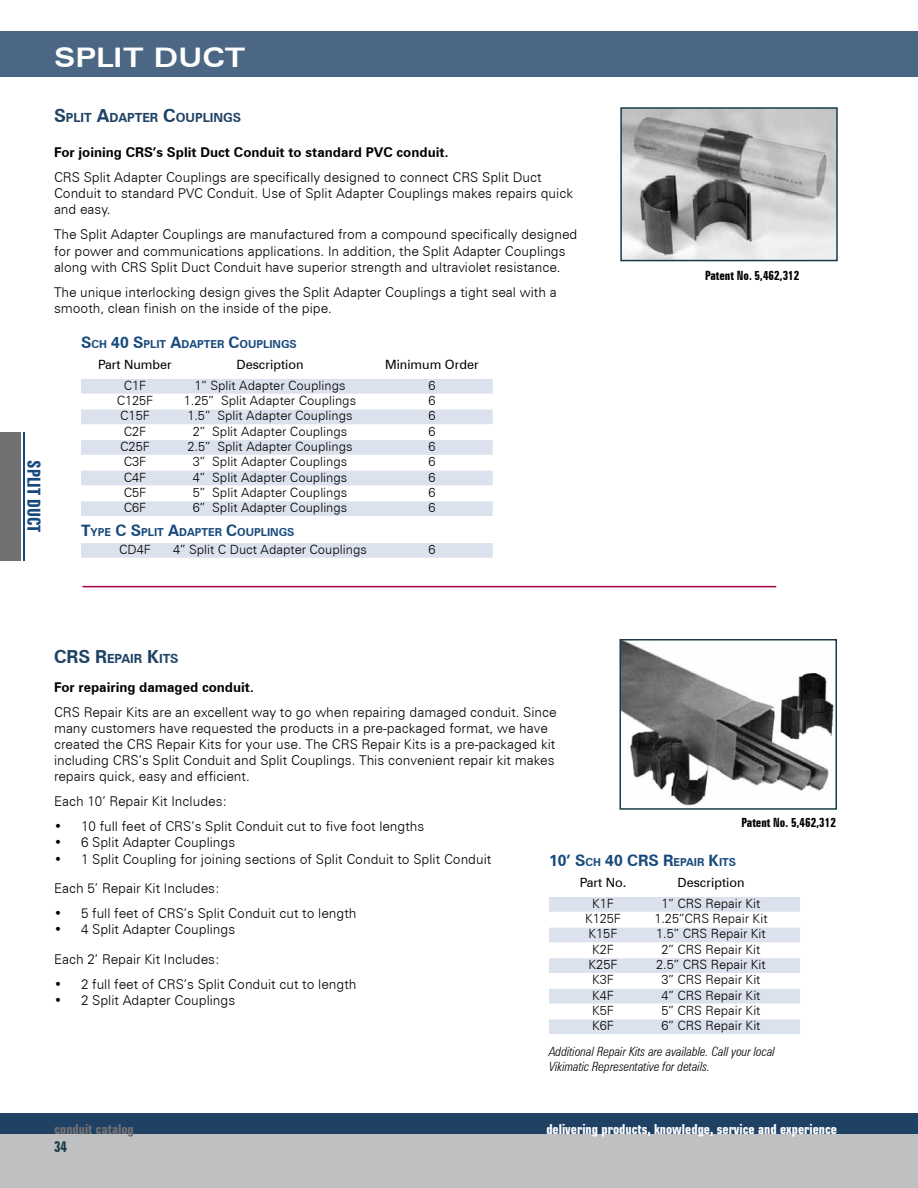
<style>
.page{position:relative;width:918px;height:1188px;background:#fff}
.page>*{position:absolute;margin:0;border:0;box-sizing:border-box;transform-origin:0 0}
.t1{font:700 expanded 27px "Zurich BT";color:#fff}
.t2{font:700 extra-condensed 18px "Zurich BT";color:#174a7c}
.t3{font:700 15.75px "Zurich BT";color:#174a7c}
.t4{font:700 extra-condensed 15px "Zurich BT";color:#183c47}
.t5{font:300 13.5px/16.2px "Zurich BT";color:#000}
.t6{font:700 13.5px "Zurich BT";color:#000}
.t7{font:700 condensed 13.5px "Square 721 BT";color:#fff}
.t8{font:700 condensed 13.5px "Square 721 BT";color:#717073}
.t9{font:300 12.75px "Zurich BT";color:#000}
.t10{font:italic 300 condensed 12.75px/15.3px "Zurich BT";color:#000}
.t11{font:12.75px "Zurich BT";color:#000}
.t12{font:700 extra-condensed 12.75px "Zurich BT";color:#000}
.t13{font:700 12.6px "Zurich BT";color:#1e4164}
.t14{font:700 10.95px "Zurich BT";color:#174a7c}
.s1{font-size:18px}
.s2{font-size:15.75px}
.s3{font-size:10.95px}
</style>
<div class="page">
<div style="left:0;top:1121px;width:918px;height:67px;background:#bec0c2"></div>
<div style="left:0;top:1113px;width:918px;height:21px;background:#1e4164"></div>
<div style="left:0;top:32px;width:918px;height:45px;background:#4b6783"></div>
<div style="left:0;top:432px;width:20px;height:129px;background:#717073"></div>
<hr style="left:23px;top:432px;width:1px;height:129px;background:#174a7c">
<div style="left:549px;top:897px;width:251px;height:15px;background:#dce2ed"></div>
<div style="left:549px;top:928px;width:251px;height:14px;background:#dce2ed"></div>
<div style="left:549px;top:958px;width:251px;height:15px;background:#dce2ed"></div>
<div style="left:549px;top:989px;width:251px;height:15px;background:#dce2ed"></div>
<div style="left:549px;top:1019px;width:251px;height:15px;background:#dce2ed"></div>
<hr style="left:82px;top:586px;width:694px;height:1px;background:#a30046">
<img style="left:623px;top:110px;width:212px;height:148px">
<div style="left:620px;top:107px;width:218px;height:154px;border:2px solid #183c47"></div>
<div style="left:81px;top:379px;width:412px;height:15px;background:#dce2ed"></div>
<div style="left:81px;top:410px;width:412px;height:14px;background:#dce2ed"></div>
<div style="left:81px;top:440px;width:412px;height:15px;background:#dce2ed"></div>
<div style="left:81px;top:471px;width:412px;height:14px;background:#dce2ed"></div>
<div style="left:81px;top:501px;width:412px;height:15px;background:#dce2ed"></div>
<div style="left:81px;top:543px;width:412px;height:15px;background:#dce2ed"></div>
<img style="left:623px;top:642px;width:211px;height:164px">
<div style="left:620px;top:639px;width:217px;height:171px;border:2px solid #183c47"></div>
<h1 class="t1" style="left:54px;top:41px;width:193px">SPLIT DUCT</h1>
<h2 class="t2" style="left:44px;top:460px;width:74px;rotate:90deg">SPLIT DUCT</h2>
<p class="t13" style="left:54px;top:110px;width:188px"><span class="s1">S</span>PLIT <span class="s1">A</span>DAPTER <span class="s1">C</span>OUPLINGS</p>
<p class="t6" style="left:54px;top:144px;width:396px">For joining CRS’s Split Duct Conduit to standard PVC conduit.</p>
<p class="t5" style="left:54px;top:169px;width:521px">CRS Split Adapter Couplings are specifically designed to connect CRS Split Duct<br>Conduit to standard PVC Conduit. Use of Split Adapter Couplings makes repairs quick and easy.</p>
<p class="t5" style="left:54px;top:226px;width:525px">The Split Adapter Couplings are manufactured from a compound specifically designed for power and communications applications. In addition, the Split Adapter Couplings along with CRS Split Duct Conduit have superior strength and ultraviolet resistance.</p>
<p class="t5" style="left:54px;top:284px;width:504px">The unique interlocking design gives the Split Adapter Couplings a tight seal with a smooth, clean finish on the inside of the pipe.</p>
<p class="t14" style="left:81px;top:337px;width:216px"><span class="s2">S</span>CH <span class="s2">40 S</span>PLIT <span class="s2">A</span>DAPTER <span class="s2">C</span>OUPLINGS</p>
<p class="t11" style="left:98px;top:357px;width:75px">Part Number</p>
<p class="t11" style="left:236px;top:357px;width:69px">Description</p>
<p class="t11" style="left:385px;top:357px;width:95px">Minimum Order</p>
<p class="t9" style="left:124px;top:377px;width:24px">C1F</p>
<p class="t9" style="left:194px;top:377px;width:153px">1” Split Adapter Couplings</p>
<p class="t9" style="left:428px;top:377px;width:9px">6</p>
<p class="t9" style="left:117px;top:393px;width:38px">C125F</p>
<p class="t9" style="left:184px;top:393px;width:174px">1.25” Split Adapter Couplings</p>
<p class="t9" style="left:428px;top:393px;width:9px">6</p>
<p class="t9" style="left:120px;top:408px;width:31px">C15F</p>
<p class="t9" style="left:187px;top:408px;width:167px">1.5” Split Adapter Couplings</p>
<p class="t9" style="left:428px;top:408px;width:9px">6</p>
<p class="t9" style="left:124px;top:423px;width:24px">C2F</p>
<p class="t9" style="left:193px;top:423px;width:156px">2” Split Adapter Couplings</p>
<p class="t9" style="left:428px;top:423px;width:9px">6</p>
<p class="t9" style="left:120px;top:439px;width:31px">C25F</p>
<p class="t9" style="left:187px;top:439px;width:167px">2.5” Split Adapter Couplings</p>
<p class="t9" style="left:428px;top:439px;width:9px">6</p>
<p class="t9" style="left:124px;top:454px;width:24px">C3F</p>
<p class="t9" style="left:193px;top:454px;width:156px">3” Split Adapter Couplings</p>
<p class="t9" style="left:429px;top:454px;width:9px">6</p>
<p class="t9" style="left:124px;top:469px;width:24px">C4F</p>
<p class="t9" style="left:193px;top:469px;width:156px">4” Split Adapter Couplings</p>
<p class="t9" style="left:429px;top:469px;width:9px">6</p>
<p class="t9" style="left:124px;top:485px;width:24px">C5F</p>
<p class="t9" style="left:193px;top:485px;width:156px">5” Split Adapter Couplings</p>
<p class="t9" style="left:429px;top:485px;width:9px">6</p>
<p class="t9" style="left:124px;top:500px;width:24px">C6F</p>
<p class="t9" style="left:193px;top:500px;width:156px">6” Split Adapter Couplings</p>
<p class="t9" style="left:429px;top:500px;width:9px">6</p>
<p class="t14" style="left:81px;top:526px;width:214px"><span class="s2">T</span>YPE <span class="s2">C S</span>PLIT <span class="s2">A</span>DAPTER <span class="s2">C</span>OUPLINGS</p>
<p class="t9" style="left:119px;top:542px;width:33px">CD4F</p>
<p class="t9" style="left:173px;top:542px;width:195px">4” Split C Duct Adapter Couplings</p>
<p class="t9" style="left:428px;top:542px;width:9px">6</p>
<p class="t12" style="left:705px;top:268px;width:96px">Patent No. 5,462,312</p>
<p class="t13" style="left:54px;top:651px;width:125px"><span class="s1">CRS R</span>EPAIR <span class="s1">K</span>ITS</p>
<p class="t6" style="left:54px;top:679px;width:201px">For repairing damaged conduit.</p>
<p class="t5" style="left:54px;top:704px;width:504px">CRS Repair Kits are an excellent way to go when repairing damaged conduit. Since many customers have requested the products in a pre-packaged format, we have created the CRS Repair Kits for your use. The CRS Repair Kits is a pre-packaged kit including CRS’s Split Conduit and Split Couplings. This convenient repair kit makes repairs quick, easy and efficient.</p>
<p class="t5" style="left:54px;top:793px;width:175px">Each 10’ Repair Kit Includes:</p>
<p class="t5" style="left:54px;top:818px;width:372px">• 10 full feet of CRS’s Split Conduit cut to five foot lengths</p>
<p class="t5" style="left:54px;top:834px;width:183px">• 6 Split Adapter Couplings</p>
<p class="t5" style="left:54px;top:851px;width:439px">• 1 Split Coupling for joining sections of Split Conduit to Split Conduit</p>
<p class="t5" style="left:54px;top:880px;width:167px">Each 5’ Repair Kit Includes:</p>
<p class="t5" style="left:54px;top:905px;width:304px">• 5 full feet of CRS’s Split Conduit cut to length</p>
<p class="t5" style="left:54px;top:921px;width:183px">• 4 Split Adapter Couplings</p>
<p class="t5" style="left:54px;top:951px;width:167px">Each 2’ Repair Kit Includes:</p>
<p class="t5" style="left:54px;top:976px;width:304px">• 2 full feet of CRS’s Split Conduit cut to length</p>
<p class="t5" style="left:54px;top:992px;width:183px">• 2 Split Adapter Couplings</p>
<p class="t12" style="left:742px;top:815px;width:96px">Patent No. 5,462,312</p>
<p class="t3" style="left:549px;top:851px;width:188px">10’ S<span class="s3">CH</span> 40 CRS R<span class="s3">EPAIR</span> K<span class="s3">ITS</span></p>
<p class="t11" style="left:580px;top:875px;width:48px">Part No.</p>
<p class="t11" style="left:677px;top:875px;width:69px">Description</p>
<p class="t9" style="left:592px;top:896px;width:23px">K1F</p>
<p class="t9" style="left:661px;top:896px;width:101px">1” CRS Repair Kit</p>
<p class="t9" style="left:585px;top:911px;width:37px">K125F</p>
<p class="t9" style="left:654px;top:911px;width:115px">1.25”CRS Repair Kit</p>
<p class="t9" style="left:589px;top:926px;width:30px">K15F</p>
<p class="t9" style="left:656px;top:926px;width:111px">1.5” CRS Repair Kit</p>
<p class="t9" style="left:592px;top:941px;width:23px">K2F</p>
<p class="t9" style="left:661px;top:941px;width:101px">2” CRS Repair Kit</p>
<p class="t9" style="left:589px;top:957px;width:30px">K25F</p>
<p class="t9" style="left:656px;top:957px;width:111px">2.5” CRS Repair Kit</p>
<p class="t9" style="left:592px;top:972px;width:23px">K3F</p>
<p class="t9" style="left:661px;top:972px;width:101px">3” CRS Repair Kit</p>
<p class="t9" style="left:592px;top:987px;width:23px">K4F</p>
<p class="t9" style="left:661px;top:987px;width:101px">4” CRS Repair Kit</p>
<p class="t9" style="left:592px;top:1003px;width:23px">K5F</p>
<p class="t9" style="left:661px;top:1003px;width:101px">5” CRS Repair Kit</p>
<p class="t9" style="left:592px;top:1018px;width:23px">K6F</p>
<p class="t9" style="left:661px;top:1018px;width:101px">6” CRS Repair Kit</p>
<p class="t10" style="left:549px;top:1043px;width:228px">Additional Repair Kits are available. Call your local<br>Vikimatic Representative for details.</p>
<p class="t8" style="left:54px;top:1121px;width:81px">conduit catalog</p>
<p class="t7" style="left:546px;top:1121px;width:292px">delivering products, knowledge, service and experience</p>
<p class="t4" style="left:54px;top:1138px;width:15px">34</p>
</div>
